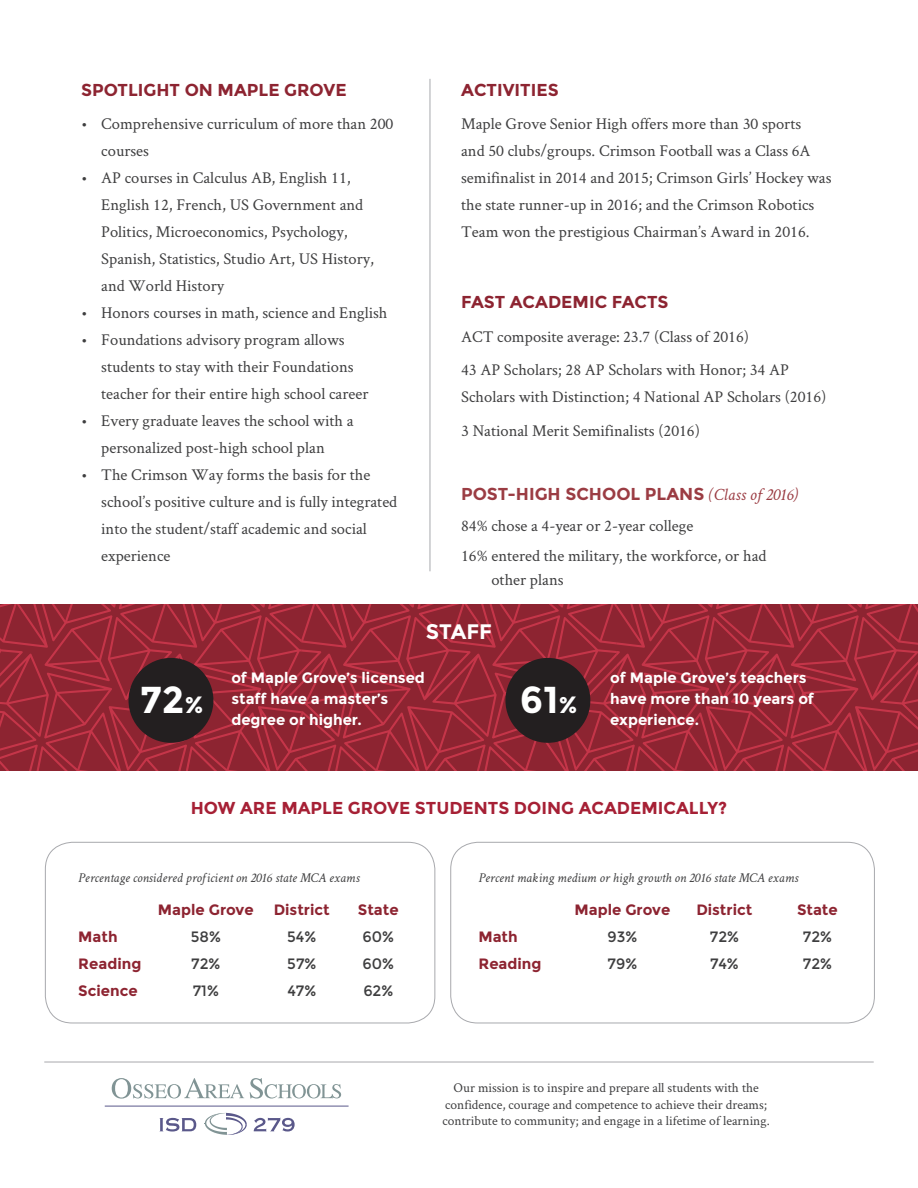
<style>
.page{position:relative;width:918px;height:1188px;background:#fff}
.page>*{position:absolute;margin:0;border:0;box-sizing:border-box;transform-origin:0 0}
.t1{font:700 37.5px "Montserrat";color:#fff}
.t2{font:700 21px "Montserrat";letter-spacing:-.005em;color:#fff}
.subhead_left{font:700 17.25px "Montserrat";color:#8d2431}
.subhead_center{font:700 17.25px "Montserrat";color:#a62035}
.body_text_back{font:700 17.25px "Montserrat";color:#9b3c43}
.body_text_back-2{font:16.5px/27px "Crimson Text";color:#3e3e3f}
.t3{font:700 15px/21px "Montserrat";color:#fff}
.t4{font:700 15px "Montserrat";color:#8d2431}
.t5{font:15px "Montserrat";color:#3e3e3f}
.t6{font:13.5px/16.5px "Crimson Text";color:#3e3e3f;text-align:center}
.t7{font:italic 13.5px "Crimson Text";color:#3e3e3f}
.s1{font-family:"Crimson Text";font-weight:400;font-style:italic}
.s2{font-size:23.55px}
</style>
<div class="page">
<svg style="left:0;top:604px;width:918px;height:142px;background:#972735"></svg>
<svg style="left:0;top:746px;width:918px;height:24px;background:#972735"></svg>
<svg style="left:160px;top:1118px;width:36px;height:14px"></svg>
<svg style="left:254px;top:1118px;width:41px;height:14px"></svg>
<svg style="left:112px;top:1078px;width:132px;height:21px"></svg>
<svg style="left:250px;top:1078px;width:91px;height:21px"></svg>
<hr style="left:105px;top:1106px;width:244px;height:1px;background:#5a588a">
<svg style="left:205px;top:1113px;width:42px;height:22px"></svg>
<div style="left:129px;top:658px;width:84px;height:85px;background:#231f20;border-radius:50%"></div>
<div style="left:505px;top:658px;width:85px;height:85px;background:#231f20;border-radius:50%"></div>
<hr style="left:430px;top:79px;width:1px;height:492px;background:#a8a9ad">
<hr style="left:44px;top:1062px;width:830px;height:1px;background:#a8a9ad">
<div style="left:45px;top:842px;width:390px;height:181px;border:1px solid #a8a9ad;border-radius:27px"></div>
<div style="left:450px;top:842px;width:425px;height:181px;border:1px solid #a8a9ad;border-radius:27px"></div>
<p class="subhead_left" style="left:81px;top:79px;width:267px">SPOTLIGHT ON MAPLE GROVE</p>
<p class="body_text_back-2" style="left:101px;top:110px;width:294px;text-indent:-20px">• Comprehensive curriculum of more than 200 courses</p>
<p class="body_text_back-2" style="left:101px;top:164px;width:274px;text-indent:-20px">• AP courses in Calculus AB, English 11, English 12, French, US Government and Politics, Microeconomics, Psychology, Spanish, Statistics, Studio Art, US History, and World History</p>
<p class="body_text_back-2" style="left:81px;top:299px;width:308px">• Honors courses in math, science and English</p>
<p class="body_text_back-2" style="left:101px;top:326px;width:269px;text-indent:-20px">• Foundations advisory program allows students to stay with their Foundations teacher for their entire high school career</p>
<p class="body_text_back-2" style="left:81px;top:407px;width:274px;text-align:center">• Every graduate leaves the school with a personalized post-high school plan</p>
<p class="body_text_back-2" style="left:101px;top:461px;width:298px;text-indent:-20px">• The Crimson Way forms the basis for the school’s positive culture and is fully integrated into the student/staff academic and social experience</p>
<p class="subhead_left" style="left:461px;top:79px;width:99px">ACTIVITIES</p>
<p class="body_text_back-2" style="left:461px;top:110px;width:372px">Maple Grove Senior High offers more than 30 sports<br>and 50 clubs/groups. Crimson Football was a Class 6A semifinalist in 2014 and 2015; Crimson Girls’ Hockey was the state runner-up in 2016; and the Crimson Robotics Team won the prestigious Chairman’s Award in 2016.</p>
<p class="subhead_left" style="left:461px;top:291px;width:209px">FAST ACADEMIC FACTS</p>
<p class="body_text_back-2" style="left:461px;top:322px;width:289px">ACT composite average: 23.7 (Class of 2016)</p>
<p class="body_text_back-2" style="left:461px;top:356px;width:367px">43 AP Scholars; 28 AP Scholars with Honor; 34 AP<br>Scholars with Distinction; 4 National AP Scholars (2016)</p>
<p class="body_text_back-2" style="left:461px;top:417px;width:240px">3 National Merit Semifinalists (2016)</p>
<p class="body_text_back" style="left:461px;top:483px;width:338px">POST-HIGH SCHOOL PLANS <span class="s1">(Class of 2016)</span></p>
<p class="body_text_back-2" style="left:461px;top:511px;width:234px">84% chose a 4-year or 2-year college</p>
<p class="body_text_back-2" style="left:491px;top:543px;width:277px;line-height:24px;text-indent:-30px">16% entered the military, the workforce, or had other plans</p>
<p class="t2" style="left:426px;top:619px;width:68px">STAFF</p>
<p class="t3" style="left:231px;top:667px;width:195px">of Maple Grove’s licensed staff have a master’s degree or higher.</p>
<p class="t3" style="left:610px;top:667px;width:205px">of Maple Grove’s teachers have more than 10 years of experience.</p>
<p class="t1" style="left:140px;top:677px;width:65px">72<span class="s2">%</span></p>
<p class="t1" style="left:520px;top:677px;width:60px">61<span class="s2">%</span></p>
<p class="subhead_center" style="left:191px;top:797px;width:538px">HOW ARE MAPLE GROVE STUDENTS DOING ACADEMICALLY?</p>
<p class="t7" style="left:78px;top:870px;width:283px">Percentage considered proficient on 2016 state MCA exams</p>
<p class="t4" style="left:158px;top:901px;width:97px">Maple Grove</p>
<p class="t4" style="left:274px;top:901px;width:58px">District</p>
<p class="t4" style="left:358px;top:901px;width:42px">State</p>
<p class="t4" style="left:78px;top:928px;width:41px">Math</p>
<p class="t5" style="left:191px;top:928px;width:32px">58%</p>
<p class="t5" style="left:287px;top:928px;width:31px">54%</p>
<p class="t5" style="left:363px;top:928px;width:33px">60%</p>
<p class="t4" style="left:78px;top:955px;width:65px">Reading</p>
<p class="t5" style="left:191px;top:955px;width:31px">72%</p>
<p class="t5" style="left:287px;top:955px;width:30px">57%</p>
<p class="t5" style="left:363px;top:955px;width:33px">60%</p>
<p class="t4" style="left:78px;top:982px;width:61px">Science</p>
<p class="t5" style="left:193px;top:982px;width:27px">71%</p>
<p class="t5" style="left:287px;top:982px;width:30px">47%</p>
<p class="t5" style="left:363px;top:982px;width:31px">62%</p>
<p class="t7" style="left:478px;top:870px;width:321px">Percent making medium or high growth on 2016 state MCA exams</p>
<p class="t4" style="left:575px;top:901px;width:97px">Maple Grove</p>
<p class="t4" style="left:696px;top:901px;width:58px">District</p>
<p class="t4" style="left:797px;top:901px;width:42px">State</p>
<p class="t4" style="left:478px;top:928px;width:41px">Math</p>
<p class="t5" style="left:608px;top:928px;width:31px">93%</p>
<p class="t5" style="left:710px;top:928px;width:31px">72%</p>
<p class="t5" style="left:803px;top:928px;width:31px">72%</p>
<p class="t4" style="left:478px;top:955px;width:65px">Reading</p>
<p class="t5" style="left:608px;top:955px;width:31px">79%</p>
<p class="t5" style="left:710px;top:955px;width:30px">74%</p>
<p class="t5" style="left:803px;top:955px;width:31px">72%</p>
<p class="t6" style="left:443px;top:1079px;width:329px">Our mission is to inspire and prepare all students with the confidence, courage and competence to achieve their dreams; contribute to community; and engage in a lifetime of learning.</p>
</div>
